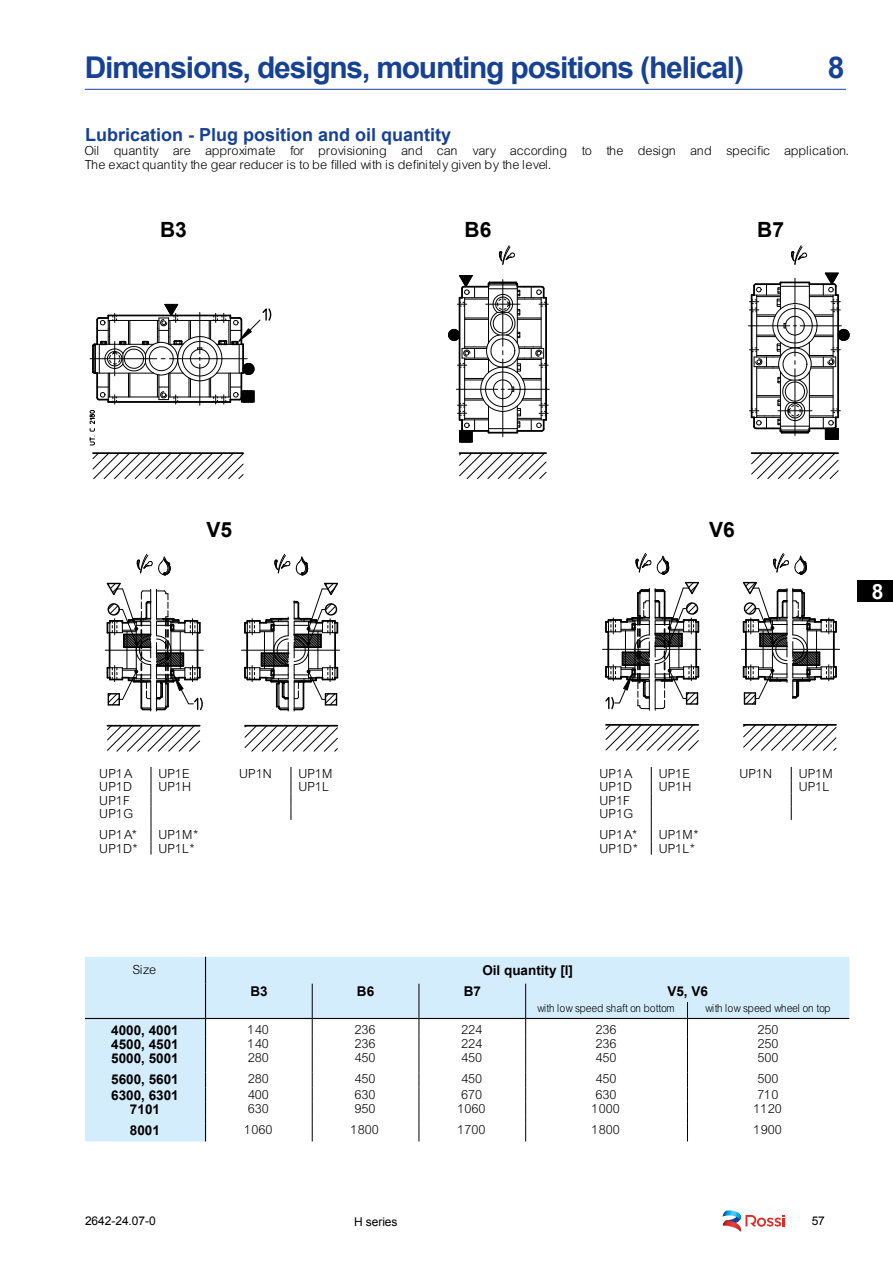
<style>
.page{position:relative;width:893px;height:1263px;background:#fff}
.page>*{position:absolute;margin:0;border:0;box-sizing:border-box;transform-origin:0 0}
.t1{font:700 30px "Arial";letter-spacing:-.04em;color:#164194}
.t2{font:700 21px "Arial";color:#000}
.t3{font:700 21px "Arial";color:#fff}
.t4{font:700 18px "Arial";color:#164194}
.t5{font:13.5px/13.2px "Arial Lgt";color:#000}
.t6{font:700 13.5px "Arial";color:#000}
.t7{font:12px "Arial Lgt";color:#000;scale:.9 1}
.t8{font:12px "Arial";letter-spacing:-.005em;color:#000}
</style>
<div class="page">
<div style="left:850px;top:581px;width:43px;height:21px;background:#000"></div>
<div style="left:850px;top:558px;width:7px;height:68px;background:#fff"></div>
<svg style="left:723px;top:1210px;width:61px;height:22px"></svg>
<svg style="left:151px;top:767px;width:1px;height:88px"></svg>
<svg style="left:743px;top:724px;width:93px;height:27px"></svg>
<svg style="left:605px;top:724px;width:94px;height:27px"></svg>
<hr style="left:793px;top:649px;width:47px;height:1px;background:#000">
<hr style="left:744px;top:724px;width:92px;height:2px;background:#000">
<hr style="left:741px;top:649px;width:46px;height:1px;background:#000">
<hr style="left:606px;top:724px;width:92px;height:2px;background:#000">
<hr style="left:655px;top:649px;width:46px;height:1px;background:#000">
<hr style="left:602px;top:649px;width:47px;height:1px;background:#000">
<svg style="left:773px;top:553px;width:34px;height:22px"></svg>
<svg style="left:657px;top:556px;width:12px;height:19px"></svg>
<svg style="left:636px;top:553px;width:15px;height:19px"></svg>
<svg style="left:604px;top:581px;width:96px;height:129px"></svg>
<svg style="left:742px;top:581px;width:95px;height:124px"></svg>
<svg style="left:751px;top:453px;width:88px;height:26px"></svg>
<svg style="left:459px;top:453px;width:88px;height:26px"></svg>
<svg style="left:92px;top:453px;width:152px;height:26px"></svg>
<hr style="left:93px;top:452px;width:150px;height:2px;background:#000">
<hr style="left:748px;top:326px;width:42px;height:1px;background:#000">
<hr style="left:508px;top:389px;width:41px;height:1px;background:#000">
<hr style="left:200px;top:364px;width:1px;height:41px;background:#000">
<hr style="left:460px;top:452px;width:86px;height:2px;background:#000">
<hr style="left:752px;top:452px;width:86px;height:2px;background:#000">
<svg style="left:791px;top:245px;width:16px;height:20px"></svg>
<svg style="left:499px;top:245px;width:16px;height:20px"></svg>
<svg style="left:89px;top:410px;width:6px;height:36px"></svg>
<svg style="left:749px;top:272px;width:101px;height:168px"></svg>
<svg style="left:448px;top:275px;width:100px;height:168px"></svg>
<svg style="left:90px;top:303px;width:182px;height:101px"></svg>
<svg style="left:291px;top:767px;width:1px;height:53px"></svg>
<svg style="left:244px;top:725px;width:94px;height:27px"></svg>
<svg style="left:107px;top:726px;width:93px;height:26px"></svg>
<hr style="left:294px;top:650px;width:46px;height:1px;background:#000">
<hr style="left:245px;top:725px;width:92px;height:1px;background:#000">
<hr style="left:241px;top:650px;width:47px;height:1px;background:#000">
<hr style="left:107px;top:725px;width:93px;height:1px;background:#000">
<hr style="left:105px;top:650px;width:46px;height:1px;background:#000">
<svg style="left:296px;top:556px;width:12px;height:19px"></svg>
<svg style="left:274px;top:554px;width:16px;height:19px"></svg>
<svg style="left:137px;top:554px;width:34px;height:21px"></svg>
<svg style="left:106px;top:582px;width:97px;height:130px"></svg>
<svg style="left:244px;top:582px;width:95px;height:130px"></svg>
<svg style="left:651px;top:767px;width:1px;height:88px"></svg>
<svg style="left:791px;top:767px;width:1px;height:53px"></svg>
<svg style="left:85px;top:957px;width:764px;height:184px"></svg>
<svg style="left:205px;top:957px;width:1px;height:184px"></svg>
<hr style="left:85px;top:1018px;width:121px;height:1px;background:#000">
<hr style="left:206px;top:1018px;width:106px;height:1px;background:#000">
<hr style="left:312px;top:1018px;width:107px;height:1px;background:#000">
<hr style="left:419px;top:1018px;width:106px;height:1px;background:#000">
<hr style="left:526px;top:1018px;width:161px;height:1px;background:#000">
<hr style="left:688px;top:1018px;width:161px;height:1px;background:#000">
<svg style="left:312px;top:984px;width:1px;height:157px"></svg>
<svg style="left:419px;top:984px;width:1px;height:157px"></svg>
<svg style="left:525px;top:984px;width:1px;height:157px"></svg>
<svg style="left:687px;top:1002px;width:1px;height:139px"></svg>
<hr style="left:85px;top:89px;width:761px;height:1px;background:#164194">
<h1 class="t1" style="left:85px;top:47px;width:661px">Dimensions, designs, mounting positions (helical)</h1>
<h1 class="t1" style="left:828px;top:47px;width:18px">8</h1>
<h3 class="t4" style="left:85px;top:122px;width:368px">Lubrication - Plug position and oil quantity</h3>
<p class="t5" style="left:85px;top:144px;width:767px;line-height:14.2px">Oil quantity are approximate for provisioning and can vary according to the design and specific application.<br>The exact quantity the gear reducer is to be filled with is definitely given by the level.</p>
<h2 class="t2" style="left:160px;top:216px;width:28px">B3</h2>
<h2 class="t2" style="left:465px;top:216px;width:28px">B6</h2>
<h2 class="t2" style="left:757px;top:216px;width:28px">B7</h2>
<h2 class="t2" style="left:206px;top:516px;width:27px">V5</h2>
<h2 class="t2" style="left:709px;top:516px;width:27px">V6</h2>
<h2 class="t3" style="left:872px;top:578px;width:13px">8</h2>
<p class="t5" style="left:100px;top:767px;width:34px">UP1A</p>
<p class="t5" style="left:159px;top:767px;width:33px">UP1E</p>
<p class="t5" style="left:100px;top:780px;width:34px">UP1D</p>
<p class="t5" style="left:159px;top:780px;width:34px">UP1H</p>
<p class="t5" style="left:100px;top:794px;width:35px">UP1F<br>UP1G</p>
<p class="t5" style="left:100px;top:828px;width:39px">UP1A*</p>
<p class="t5" style="left:159px;top:828px;width:41px">UP1M*</p>
<p class="t5" style="left:100px;top:842px;width:39px">UP1D*</p>
<p class="t5" style="left:159px;top:842px;width:37px">UP1L*</p>
<p class="t5" style="left:240px;top:767px;width:34px">UP1N</p>
<p class="t5" style="left:299px;top:767px;width:36px">UP1M<br>UP1L</p>
<p class="t5" style="left:601px;top:767px;width:34px">UP1A</p>
<p class="t5" style="left:660px;top:767px;width:33px">UP1E</p>
<p class="t5" style="left:601px;top:780px;width:34px">UP1D</p>
<p class="t5" style="left:660px;top:780px;width:34px">UP1H</p>
<p class="t5" style="left:601px;top:794px;width:35px">UP1F<br>UP1G</p>
<p class="t5" style="left:601px;top:828px;width:39px">UP1A*</p>
<p class="t5" style="left:660px;top:828px;width:41px">UP1M*</p>
<p class="t5" style="left:601px;top:842px;width:39px">UP1D*</p>
<p class="t5" style="left:660px;top:842px;width:37px">UP1L*</p>
<p class="t5" style="left:740px;top:767px;width:34px">UP1N</p>
<p class="t5" style="left:800px;top:767px;width:36px">UP1M<br>UP1L</p>
<p class="t5" style="left:133px;top:963px;width:25px">Size</p>
<p class="t6" style="left:482px;top:961px;width:92px">Oil quantity [l]</p>
<p class="t6" style="left:250px;top:982px;width:19px">B3</p>
<p class="t6" style="left:357px;top:982px;width:19px">B6</p>
<p class="t6" style="left:464px;top:982px;width:19px">B7</p>
<p class="t6" style="left:667px;top:982px;width:42px">V5, V6</p>
<p class="t7" style="left:537px;top:1001px;width:155px">with low speed shaft on bottom</p>
<p class="t7" style="left:705px;top:1001px;width:141px">with low speed wheel on top</p>
<p class="t6" style="left:111px;top:1021px;width:69px">4000, 4001</p>
<p class="t5" style="left:249px;top:1023px;width:22px">140</p>
<p class="t5" style="left:355px;top:1023px;width:22px">236</p>
<p class="t5" style="left:462px;top:1023px;width:22px">224</p>
<p class="t5" style="left:596px;top:1023px;width:22px">236</p>
<p class="t5" style="left:758px;top:1023px;width:22px">250</p>
<p class="t6" style="left:111px;top:1035px;width:69px">4500, 4501</p>
<p class="t5" style="left:249px;top:1037px;width:22px">140</p>
<p class="t5" style="left:355px;top:1037px;width:22px">236</p>
<p class="t5" style="left:462px;top:1037px;width:22px">224</p>
<p class="t5" style="left:596px;top:1037px;width:22px">236</p>
<p class="t5" style="left:758px;top:1037px;width:22px">250</p>
<p class="t6" style="left:111px;top:1049px;width:69px">5000, 5001</p>
<p class="t5" style="left:249px;top:1051px;width:22px">280</p>
<p class="t5" style="left:355px;top:1051px;width:22px">450</p>
<p class="t5" style="left:462px;top:1051px;width:22px">450</p>
<p class="t5" style="left:596px;top:1051px;width:22px">450</p>
<p class="t5" style="left:758px;top:1051px;width:22px">500</p>
<p class="t6" style="left:111px;top:1070px;width:69px">5600, 5601</p>
<p class="t5" style="left:249px;top:1072px;width:22px">280</p>
<p class="t5" style="left:355px;top:1072px;width:22px">450</p>
<p class="t5" style="left:462px;top:1072px;width:22px">450</p>
<p class="t5" style="left:596px;top:1072px;width:22px">450</p>
<p class="t5" style="left:758px;top:1072px;width:22px">500</p>
<p class="t6" style="left:111px;top:1086px;width:69px">6300, 6301</p>
<p class="t5" style="left:249px;top:1088px;width:22px">400</p>
<p class="t5" style="left:355px;top:1088px;width:22px">630</p>
<p class="t5" style="left:462px;top:1088px;width:22px">670</p>
<p class="t5" style="left:596px;top:1088px;width:22px">630</p>
<p class="t5" style="left:758px;top:1088px;width:22px">710</p>
<p class="t6" style="left:130px;top:1100px;width:32px">7101</p>
<p class="t5" style="left:249px;top:1102px;width:22px">630</p>
<p class="t5" style="left:355px;top:1102px;width:22px">950</p>
<p class="t5" style="left:458px;top:1102px;width:29px">1060</p>
<p class="t5" style="left:593px;top:1102px;width:29px">1000</p>
<p class="t5" style="left:754px;top:1102px;width:29px">1120</p>
<p class="t6" style="left:130px;top:1121px;width:32px">8001</p>
<p class="t5" style="left:245px;top:1123px;width:29px">1060</p>
<p class="t5" style="left:352px;top:1123px;width:29px">1800</p>
<p class="t5" style="left:458px;top:1123px;width:29px">1700</p>
<p class="t5" style="left:593px;top:1123px;width:29px">1800</p>
<p class="t5" style="left:754px;top:1123px;width:29px">1900</p>
<p class="t8" style="left:85px;top:1213px;width:72px">2642-24.07-0</p>
<p class="t8" style="left:354px;top:1213px;width:45px">H series</p>
<p class="t8" style="left:812px;top:1213px;width:15px">57</p>
</div>
